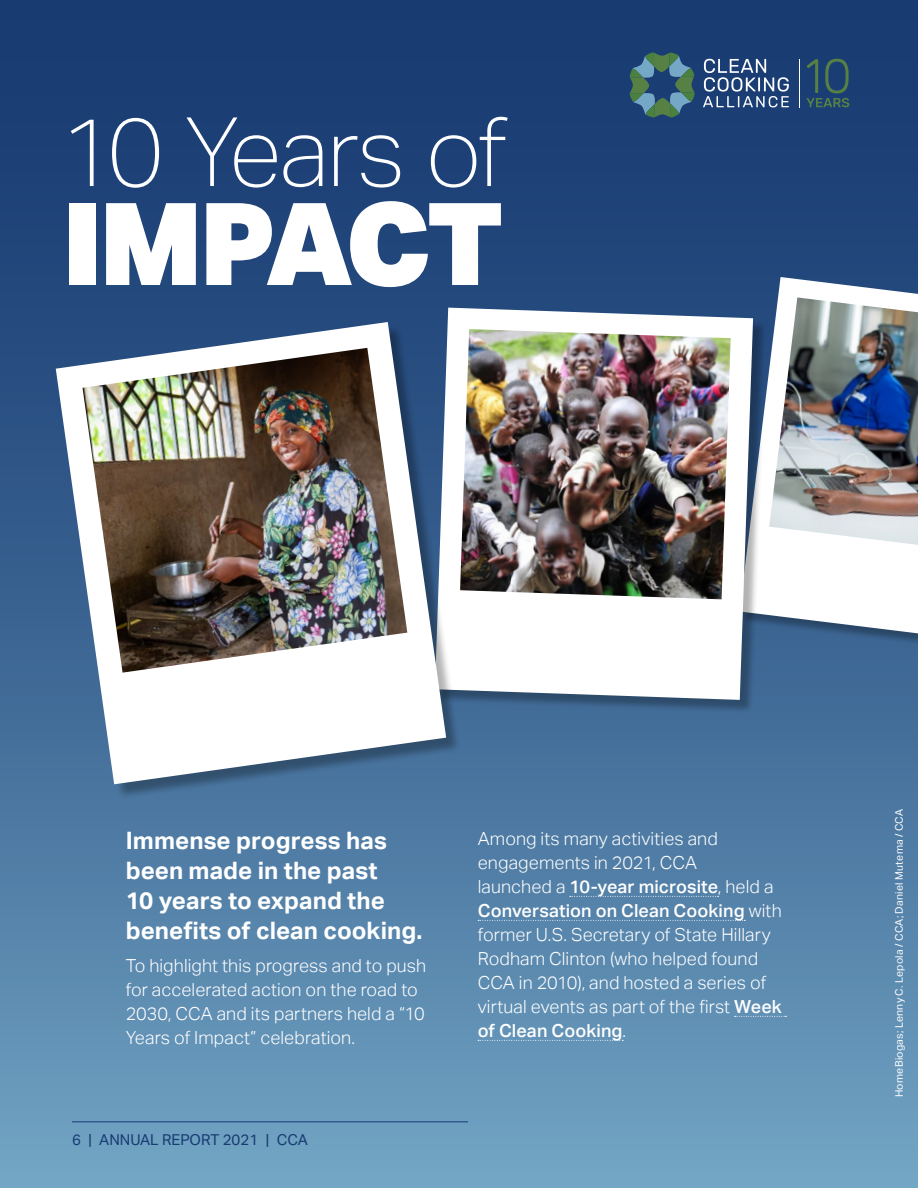
<style>
.page{position:relative;width:918px;height:1188px;background:#fff}
.page>*{position:absolute;margin:0;border:0;box-sizing:border-box;transform-origin:0 0}
.t1{font:900 114.6px "Aktiv Grotesk";letter-spacing:-.035em;color:#fff}
.t2{font:100 96px "Aktiv Grotesk";letter-spacing:-.03em;color:#fff}
.t3{font:700 24px/30px "Aktiv Grotesk";letter-spacing:.005em;color:#fff}
.t4{font:300 18px/24px "Aktiv Grotesk";letter-spacing:.005em;color:#fff}
.t5{font:15px "Aktiv Grotesk";color:#183b72}
.t6{font:10.5px "Aktiv Grotesk";letter-spacing:.025em;color:#fff}
.s1{font-weight:500}
</style>
<div class="page">
<div style="left:0;top:0;width:918px;height:1188px;background:linear-gradient(to bottom,#0e2f69,#6c9dbe)"></div>
<div style="left:741px;top:279px;width:177px;height:377px;background:#000;opacity:.3"></div>
<svg style="left:740px;top:277px;width:178px;height:356px"></svg>
<img style="left:769px;top:297px;width:149px;height:248px">
<svg style="left:703px;top:59px;width:86px;height:48px;background:#4e6993"></svg>
<hr style="left:799px;top:59px;width:1px;height:48px;background:#fff">
<svg style="left:807px;top:59px;width:42px;height:48px;background:#2b5066"></svg>
<svg style="left:630px;top:52px;width:65px;height:66px;background:#416b75"></svg>
<svg style="left:570px;top:896px;width:149px;height:1px"></svg>
<svg style="left:478px;top:920px;width:267px;height:1px"></svg>
<svg style="left:735px;top:1016px;width:51px;height:1px"></svg>
<svg style="left:478px;top:1040px;width:145px;height:1px"></svg>
<div style="left:437px;top:310px;width:330px;height:404px;background:#000;opacity:.3"></div>
<svg style="left:435px;top:308px;width:318px;height:392px"></svg>
<img style="left:461px;top:329px;width:270px;height:270px">
<div style="left:58px;top:325px;width:403px;height:474px;background:#000;opacity:.3"></div>
<svg style="left:56px;top:322px;width:390px;height:462px"></svg>
<img style="left:83px;top:348px;width:324px;height:325px">
<hr style="left:72px;top:1121px;width:396px;height:1px;background:#183b72">
<h2 class="t2" style="left:60px;top:98px;width:449px">10 Years of</h2>
<h1 class="t1" style="left:63px;top:169px;width:443px">IMPACT</h1>
<h3 class="t3" style="left:126px;top:825px;width:298px">Immense progress has been made in the past<br>10 years to expand the benefits of clean cooking.</h3>
<p class="t4" style="left:478px;top:827px;width:306px">Among its many activities and engagements in 2021, CCA<br>launched a <span class="s1">10-year microsite</span>, held a<br><span class="s1">Conversation on Clean Cooking</span> with former U.S. Secretary of State Hillary<br>Rodham Clinton (who helped found<br>CCA in 2010), and hosted a series of virtual events as part of the first <span class="s1">Week of Clean Cooking</span>.</p>
<p class="t4" style="left:126px;top:954px;width:302px">To highlight this progress and to push for accelerated action on the road to 2030, CCA and its partners held a “10<br>Years of Impact” celebration.</p>
<p class="t5" style="left:72px;top:1131px;width:237px">6 | ANNUAL REPORT 2021 | CCA</p>
<p class="t6" style="left:893px;top:1097px;width:290px;rotate:-90deg">HomeBiogas; Lenny C. Lepola / CCA; Daniel Mutema / CCA</p>
</div>
